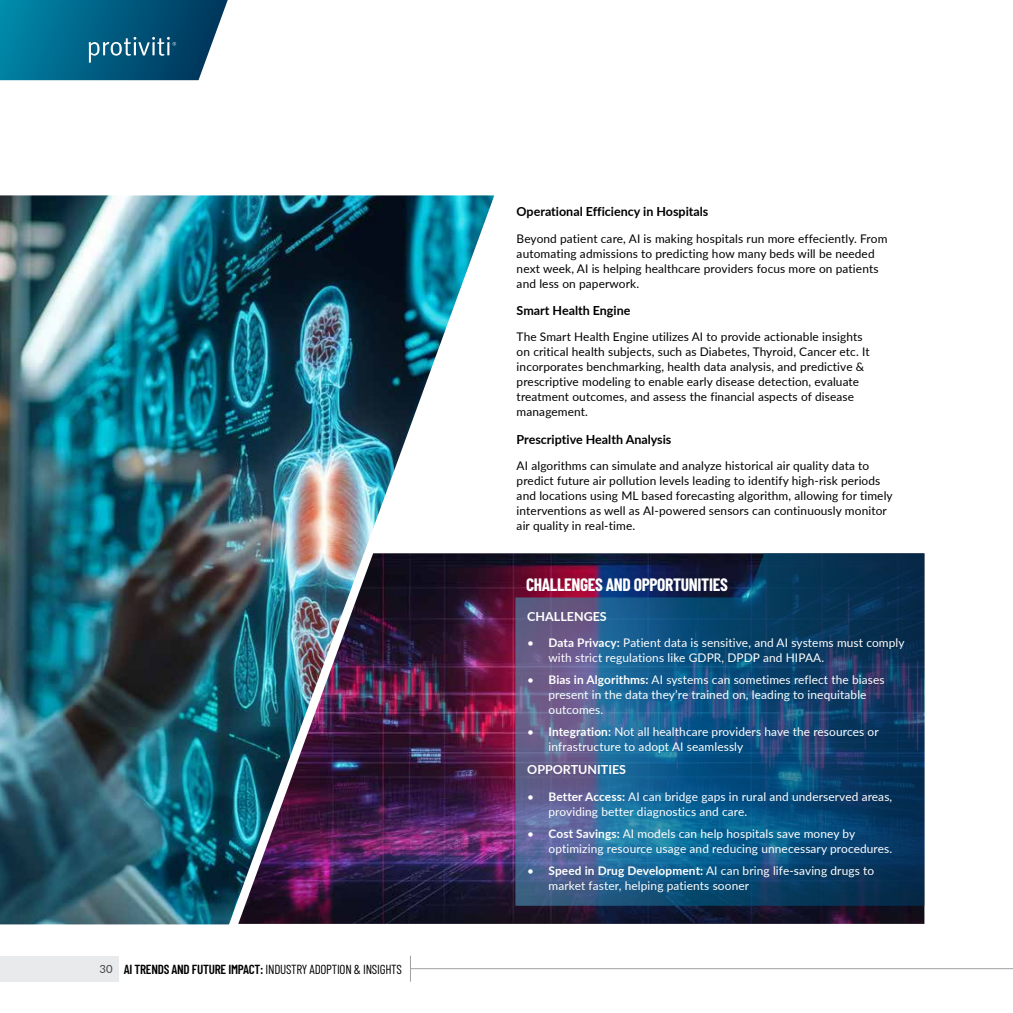
<style>
.page{position:relative;width:1013px;height:1013px;background:#fff}
.page>*{position:absolute;margin:0;border:0;box-sizing:border-box;transform-origin:0 0}
.t1{font:700 17.5px "Barlow Condensed";letter-spacing:-.02em;color:#fff}
.t2{font:13.12px "Barlow Condensed";letter-spacing:-.02em;color:#000}
.t3{font:700 12.5px "Lato";color:#000}
.t4{font:700 12.5px "Lato";color:#fff}
.t5{font:11.88px/15px "Lato";letter-spacing:.01em;color:#000}
.t6{font:11.88px/15px "Lato";letter-spacing:.01em;color:#fff}
.s1{font-family:"Lato";font-size:11.25px;color:#464547}
.s2{font-weight:600}
.s3{font-weight:700}
</style>
<div class="page">
<div style="left:0;top:955px;width:118px;height:26px;background:#e9eaeb"></div>
<hr style="left:410px;top:968px;width:602px;height:1px;background:#9fa1a4">
<svg style="left:410px;top:955px;width:1px;height:26px"></svg>
<img style="left:494px;top:553px;width:430px;height:370px">
<img style="left:515px;top:553px;width:409px;height:352px">
<img style="left:0;top:195px;width:494px;height:729px">
<svg style="left:0;top:0;width:228px;height:80px"></svg>
<p class="t2" style="left:99px;top:959px;width:304px"><span class="s1">30</span> <span class="s2">AI TRENDS AND FUTURE IMPACT:</span> INDUSTRY ADOPTION &amp; INSIGHTS</p>
<p class="t3" style="left:516px;top:203px;width:193px">Operational Efficiency in Hospitals</p>
<p class="t5" style="left:516px;top:230px;width:372px">Beyond patient care, AI is making hospitals run more effeciently. From automating admissions to predicting how many beds will be needed next week, AI is helping healthcare providers focus more on patients and less on paperwork.</p>
<p class="t3" style="left:516px;top:301px;width:115px">Smart Health Engine</p>
<p class="t5" style="left:516px;top:329px;width:354px">The Smart Health Engine utilizes AI to provide actionable insights on critical health subjects, such as Diabetes, Thyroid, Cancer etc. It incorporates benchmarking, health data analysis, and predictive &amp; prescriptive modeling to enable early disease detection, evaluate treatment outcomes, and assess the financial aspects of disease management.</p>
<p class="t3" style="left:516px;top:430px;width:156px">Prescriptive Health Analysis</p>
<p class="t5" style="left:516px;top:458px;width:377px">AI algorithms can simulate and analyze historical air quality data to predict future air pollution levels leading to identify high-risk periods and locations using ML based forecasting algorithm, allowing for timely interventions as well as AI-powered sensors can continuously monitor air quality in real-time.</p>
<h1 class="t1" style="left:526px;top:572px;width:203px">CHALLENGES AND OPPORTUNITIES</h1>
<p class="t4" style="left:527px;top:607px;width:81px">CHALLENGES</p>
<p class="t6" style="left:548px;top:634px;width:357px;text-indent:-21px">• <span class="s3">Data Privacy:</span> Patient data is sensitive, and AI systems must comply with strict regulations like GDPR, DPDP and HIPAA.</p>
<p class="t6" style="left:548px;top:671px;width:338px;text-indent:-21px">• <span class="s3">Bias in Algorithms:</span> AI systems can sometimes reflect the biases present in the data they’re trained on, leading to inequitable outcomes.</p>
<p class="t6" style="left:548px;top:723px;width:332px;text-indent:-21px">• <span class="s3">Integration:</span> Not all healthcare providers have the resources or infrastructure to adopt AI seamlessly</p>
<p class="t4" style="left:527px;top:760px;width:100px">OPPORTUNITIES</p>
<p class="t6" style="left:548px;top:788px;width:345px;text-indent:-21px">• <span class="s3">Better Access:</span> AI can bridge gaps in rural and underserved areas, providing better diagnostics and care.</p>
<p class="t6" style="left:548px;top:825px;width:345px;text-indent:-21px">• <span class="s3">Cost Savings:</span> AI models can help hospitals save money by optimizing resource usage and reducing unnecessary procedures.</p>
<p class="t6" style="left:548px;top:862px;width:327px;text-indent:-21px">• <span class="s3">Speed in Drug Development:</span> AI can bring life-saving drugs to market faster, helping patients sooner</p>
</div>
